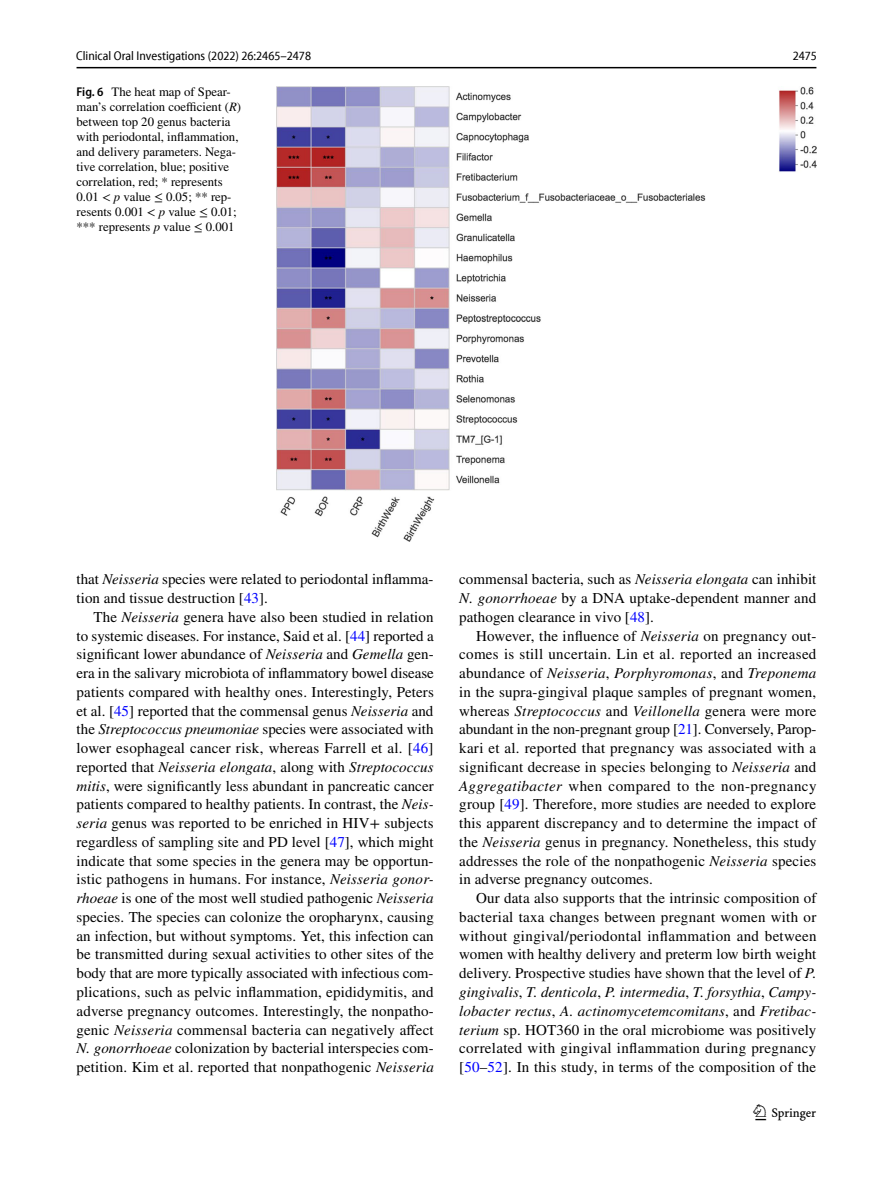
<style>
.page{position:relative;width:893px;height:1187px;background:#fff}
.page>*{position:absolute;margin:0;border:0;box-sizing:border-box;transform-origin:0 0}
.t1{font:22.5px "Springnew Regular 3";color:#000}
.t2{font:15px/18.8px "STIX";letter-spacing:.01em;color:#000;text-align:justify}
.t3{font:12.75px/15px "STIX";color:#000}
.t4{font:semi-condensed 12.75px "Myriad Pro Unic";color:#000}
.t5{font:12.75px "Myriad Pro Unic Semi Condensed 2";color:#000}
.s1{font-family:"Myriad Pro";font-weight:600;font-stretch:semi-condensed}
.s2{font-style:italic}
.s3{color:#00f}
</style>
<div class="page">
<hr style="left:77px;top:67px;width:739px;height:1px;background:#000">
<img style="left:276px;top:87px;width:540px;height:454px">
<p class="t4" style="left:76px;top:51px;width:236px">Clinical Oral Investigations (2022) 26:2465–2478</p>
<p class="t5" style="left:793px;top:51px;width:26px">2475</p>
<p class="t3" style="left:77px;top:85px;width:166px"><span class="s1">Fig. 6</span> The heat map of Spear&shy;man’s correlation coefficient (<span class="s2">R</span>) between top 20 genus bacteria with periodontal, inflammation, and delivery parameters. Nega&shy;tive correlation, blue; positive correlation, red; * represents<br>0.01 &lt; <span class="s2">p</span> value ≤ 0.05; ** rep&shy;resents 0.001 &lt; <span class="s2">p</span> value ≤ 0.01; *** represents <span class="s2">p</span> value ≤ 0.001</p>
<p class="t2" style="left:77px;top:571px;width:359px">that <span class="s2">Neisseria</span> species were related to periodontal inflamma&shy;tion and tissue destruction [<span class="s3">43</span>].</p>
<p class="t2" style="left:77px;top:608px;width:359px;text-indent:17px">The <span class="s2">Neisseria</span> genera have also been studied in relation to systemic diseases. For instance, Said et al. [<span class="s3">44</span>] reported a significant lower abundance of <span class="s2">Neisseria</span> and <span class="s2">Gemella</span> gen&shy;era in the salivary microbiota of inflammatory bowel disease patients compared with healthy ones. Interestingly, Peters et al. [<span class="s3">45</span>] reported that the commensal genus <span class="s2">Neisseria</span> and the <span class="s2">Streptococcus pneumoniae</span> species were associated with lower esophageal cancer risk, whereas Farrell et al. [<span class="s3">46</span>] reported that <span class="s2">Neisseria elongata</span>, along with <span class="s2">Streptococcus mitis</span>, were significantly less abundant in pancreatic cancer patients compared to healthy patients. In contrast, the <span class="s2">Neis&shy;seria</span> genus was reported to be enriched in HIV+ subjects regardless of sampling site and PD level [<span class="s3">47</span>], which might indicate that some species in the genera may be opportun&shy;istic pathogens in humans. For instance, <span class="s2">Neisseria gonor&shy;rhoeae</span> is one of the most well studied pathogenic <span class="s2">Neisseria </span>species. The species can colonize the oropharynx, causing an infection, but without symptoms. Yet, this infection can be transmitted during sexual activities to other sites of the body that are more typically associated with infectious com&shy;plications, such as pelvic inflammation, epididymitis, and adverse pregnancy outcomes. Interestingly, the nonpatho&shy;genic <span class="s2">Neisseria</span> commensal bacteria can negatively affect <span class="s2">N. gonorrhoeae</span> colonization by bacterial interspecies com&shy;petition. Kim et al. reported that nonpathogenic <span class="s2">Neisseria</span></p>
<p class="t2" style="left:459px;top:571px;width:359px">commensal bacteria, such as <span class="s2">Neisseria elongata</span> can inhibit <span class="s2">N. gonorrhoeae</span> by a DNA uptake-dependent manner and pathogen clearance in vivo [<span class="s3">48</span>].</p>
<p class="t2" style="left:459px;top:627px;width:359px;text-indent:17px">However, the influence of <span class="s2">Neisseria</span> on pregnancy out&shy;comes is still uncertain. Lin et al. reported an increased abundance of <span class="s2">Neisseria</span>, <span class="s2">Porphyromonas</span>, and <span class="s2">Treponema </span>in the supra-gingival plaque samples of pregnant women, whereas <span class="s2">Streptococcus</span> and <span class="s2">Veillonella</span> genera were more abundant in the non-pregnant group [<span class="s3">21</span>]. Conversely, Parop&shy;kari et al. reported that pregnancy was associated with a significant decrease in species belonging to <span class="s2">Neisseria</span> and <span class="s2">Aggregatibacter</span> when compared to the non-pregnancy group [<span class="s3">49</span>]. Therefore, more studies are needed to explore this apparent discrepancy and to determine the impact of the <span class="s2">Neisseria</span> genus in pregnancy. Nonetheless, this study addresses the role of the nonpathogenic <span class="s2">Neisseria</span> species in adverse pregnancy outcomes.</p>
<p class="t2" style="left:459px;top:889px;width:359px;text-indent:17px">Our data also supports that the intrinsic composition of bacterial taxa changes between pregnant women with or without gingival/periodontal inflammation and between women with healthy delivery and preterm low birth weight delivery. Prospective studies have shown that the level of <span class="s2">P. gingivalis</span>, <span class="s2">T. denticola</span>, <span class="s2">P. intermedia</span>, <span class="s2">T. forsythia</span>, <span class="s2">Campy&shy;lobacter rectus</span>, <span class="s2">A. actinomycetemcomitans</span>, and <span class="s2">Fretibac&shy;terium</span> sp. HOT360 in the oral microbiome was positively correlated with gingival inflammation during pregnancy [<span class="s3">50</span>–<span class="s3">52</span>]. In this study, in terms of the composition of the</p>
<h1 class="t1" style="left:755px;top:1104px;width:62px">1 3</h1>
</div>
